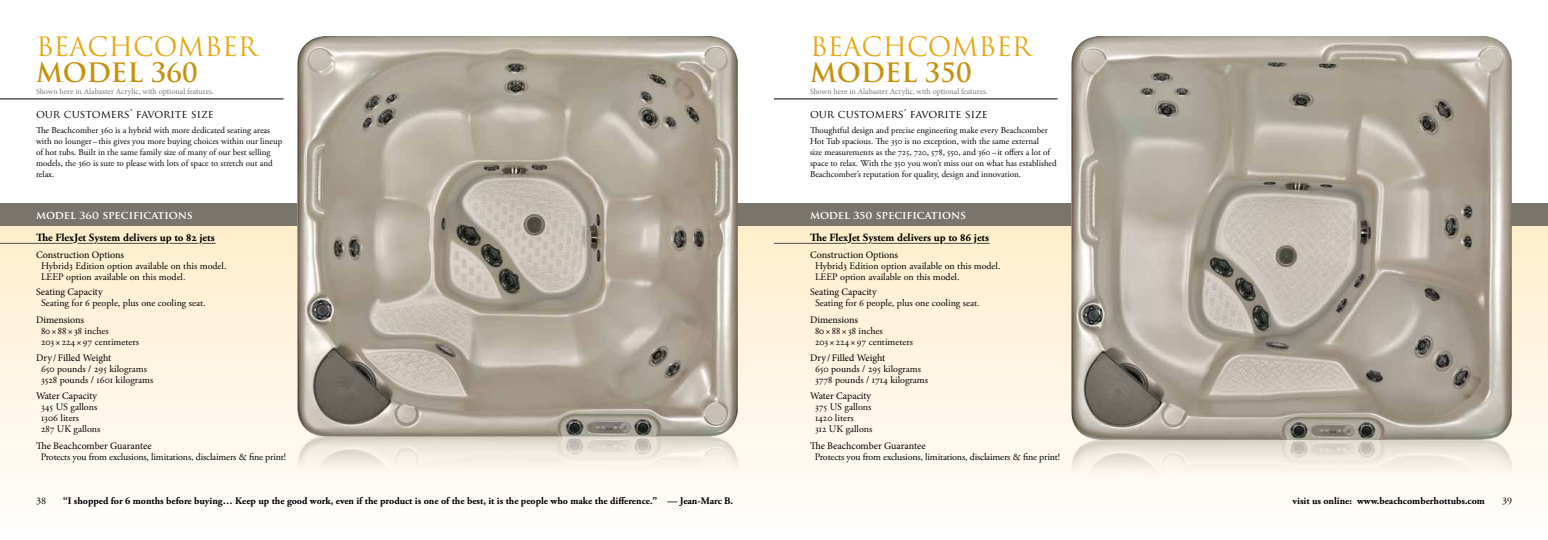
<style>
.page{position:relative;width:1548px;height:540px;background:#fff}
.page>*{position:absolute;margin:0;border:0;box-sizing:border-box;transform-origin:0 0}
.t1{font:26px "Trajan Pro";letter-spacing:-.005em;color:#e5a812}
.t2{font:700 26px "Trajan Pro";letter-spacing:-.005em;color:#c6920e}
.t3{font:700 11px "Adobe Garamond Pro";color:#000}
.t4{font:11px "Trajan Pro";color:#000}
.t5{font:700 11px "Trajan Pro";letter-spacing:-.005em;color:#fff}
.t6{font:10px/11px "Adobe Garamond Pro";color:#000}
.t7{font:10px "Minion Pro";color:#000}
.t8{font:700 10px "Adobe Garamond Pro";color:#000}
.t9{font:9px/11px "Adobe Garamond Pro";color:#000}
.t10{font:8px "Minion Pro";color:#77787b}
</style>
<div class="page">
<div style="left:0;top:204px;width:1548px;height:336px;background:linear-gradient(to bottom,#feecc8,#fffefd)"></div>
<div style="left:0;top:204px;width:1548px;height:22px;background:#79756d"></div>
<hr style="left:774px;top:243px;width:73px;height:1px;background:#4d4d4f">
<svg style="left:851px;top:243px;width:17px;height:1px"></svg>
<hr style="left:871px;top:243px;width:68px;height:1px;background:#4d4d4f">
<svg style="left:944px;top:243px;width:46px;height:1px"></svg>
<hr style="left:774px;top:99px;width:284px;height:1px;background:#000">
<hr style="left:0;top:243px;width:73px;height:1px;background:#4d4d4f">
<svg style="left:77px;top:243px;width:17px;height:1px"></svg>
<hr style="left:97px;top:243px;width:68px;height:1px;background:#4d4d4f">
<svg style="left:170px;top:243px;width:46px;height:1px"></svg>
<hr style="left:0;top:99px;width:284px;height:1px;background:#000">
<img style="left:297px;top:36px;width:441px;height:436px">
<img style="left:1071px;top:36px;width:441px;height:440px">
<h1 class="t1" style="left:36px;top:30px;width:223px">BEACHCOMBER</h1>
<h1 class="t2" style="left:36px;top:57px;width:163px">MODEL 360</h1>
<p class="t10" style="left:36px;top:86px;width:179px">Shown here in Alabaster Acrylic, with optional features.</p>
<p class="t4" style="left:36px;top:107px;width:179px">our customers’ favorite size</p>
<p class="t9" style="left:36px;top:125px;width:248px">The Beachcomber 360 is a hybrid with more dedicated seating areas with no lounger –this gives you more buying choices within our lineup of hot tubs. Built in the same family size of many of our best selling models, the 360 is sure to please with lots of space to stretch out and relax.</p>
<p class="t5" style="left:36px;top:208px;width:158px">model 360 specifications</p>
<p class="t3" style="left:36px;top:231px;width:180px">The FlexJet System delivers up to 82 jets</p>
<p class="t7" style="left:36px;top:248px;width:90px">Construction Options</p>
<p class="t6" style="left:41px;top:260px;width:187px">Hybrid3 Edition option available on this model.<br>LEEP option available on this model.</p>
<p class="t7" style="left:36px;top:285px;width:68px">Seating Capacity</p>
<p class="t6" style="left:41px;top:298px;width:166px">Seating for 6 people, plus one cooling seat.</p>
<p class="t7" style="left:36px;top:313px;width:50px">Dimensions</p>
<p class="t6" style="left:41px;top:325px;width:100px">80×88 ×38 inches<br>203×224× 97 centimeters</p>
<p class="t7" style="left:36px;top:351px;width:77px">Dry /Filled Weight</p>
<p class="t6" style="left:41px;top:364px;width:114px">650 pounds / 295 kilograms<br>3528 pounds / 1601 kilograms</p>
<p class="t7" style="left:36px;top:390px;width:63px">Water Capacity</p>
<p class="t6" style="left:41px;top:402px;width:61px">345 US gallons<br>1306 liters<br>287 UK gallons</p>
<p class="t7" style="left:36px;top:439px;width:117px">The Beachcomber Guarantee</p>
<p class="t6" style="left:41px;top:452px;width:247px">Protects you from exclusions, limitations, disclaimers &amp; fine print!</p>
<h1 class="t1" style="left:810px;top:30px;width:223px">BEACHCOMBER</h1>
<h1 class="t2" style="left:810px;top:57px;width:163px">MODEL 350</h1>
<p class="t10" style="left:810px;top:86px;width:179px">Shown here in Alabaster Acrylic, with optional features.</p>
<p class="t4" style="left:810px;top:107px;width:179px">our customers’ favorite size</p>
<p class="t9" style="left:810px;top:125px;width:248px">Thoughtful design and precise engineering make every Beachcomber Hot Tub spacious. The 350 is no exception, with the same external<br>size measurements as the 725, 720, 578, 550, and 360– it offers a lot of space to relax. With the 350 you won’t miss out on what has established Beachcomber’s reputation for quality, design and innovation.</p>
<p class="t5" style="left:810px;top:208px;width:158px">model 350 specifications</p>
<p class="t3" style="left:810px;top:231px;width:181px">The FlexJet System delivers up to 86 jets</p>
<p class="t7" style="left:810px;top:248px;width:90px">Construction Options</p>
<p class="t6" style="left:815px;top:260px;width:187px">Hybrid3 Edition option available on this model.<br>LEEP option available on this model.</p>
<p class="t7" style="left:810px;top:285px;width:68px">Seating Capacity</p>
<p class="t6" style="left:815px;top:298px;width:166px">Seating for 6 people, plus one cooling seat.</p>
<p class="t7" style="left:810px;top:313px;width:50px">Dimensions</p>
<p class="t6" style="left:815px;top:325px;width:100px">80× 88 × 38 inches<br>203 × 224 ×97 centimeters</p>
<p class="t7" style="left:810px;top:351px;width:77px">Dry /Filled Weight</p>
<p class="t6" style="left:815px;top:364px;width:115px">650 pounds / 295 kilograms<br>3778 pounds / 1714 kilograms</p>
<p class="t7" style="left:810px;top:390px;width:63px">Water Capacity</p>
<p class="t6" style="left:815px;top:402px;width:59px">375 US gallons<br>1420 liters<br>312 UK gallons</p>
<p class="t7" style="left:810px;top:439px;width:117px">The Beachcomber Guarantee</p>
<p class="t6" style="left:815px;top:452px;width:247px">Protects you from exclusions, limitations, disclaimers &amp; fine print!</p>
<p class="t6" style="left:36px;top:496px;width:11px">38</p>
<p class="t8" style="left:63px;top:495px;width:672px">“I shopped for 6 months before buying… Keep up the good work, even if the product is one of the best, it is the people who make the difference.” — Jean-Marc B.</p>
<p class="t8" style="left:1293px;top:495px;width:194px">visit us online: www.beachcomberhottubs.com</p>
<p class="t6" style="left:1502px;top:496px;width:11px">39</p>
</div>
